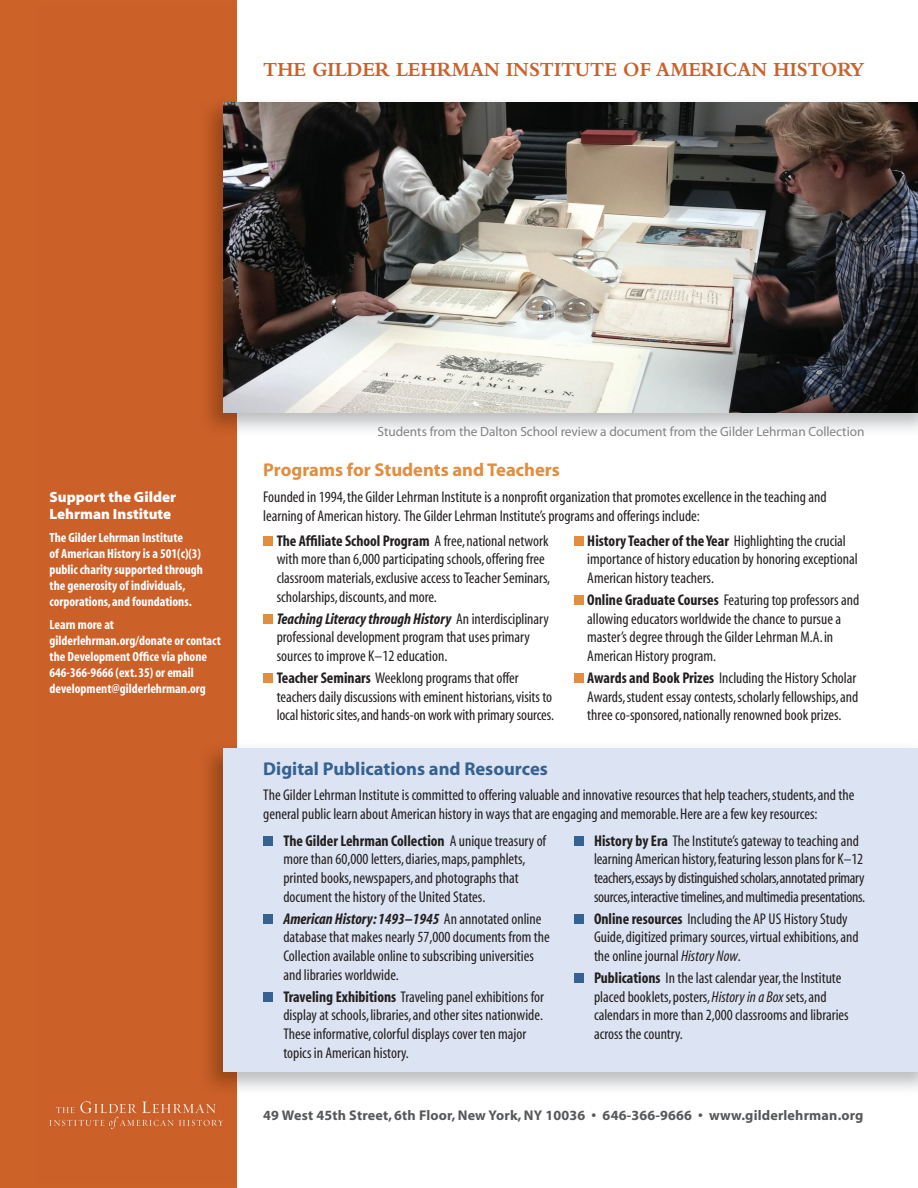
<style>
.page{position:relative;width:918px;height:1188px;background:#fff}
.page>*{position:absolute;margin:0;border:0;box-sizing:border-box;transform-origin:0 0}
.t1{font:700 20.85px "Bembo";color:#cb6028;scale:.93 1}
.t2{font:18.6px "Myriad MM 705 600";color:#366291}
.t3{font:18.6px "Myriad MM 705 600";color:#e18e40}
.t4{font:15.6px/18.8px "Myriad MM 400 300";color:#231f20}
.t5{font:15.6px/18.8px "Myriad MM 400 300";letter-spacing:-.02em;color:#231f20}
.t6{font:15.6px "Myriad MM 700 300";color:#231f20}
.t7{font:15.6px "Myriad MM It 700 300";color:#231f20}
.t8{font:14.85px/17.9px "Myriad MM 830 600";color:#fff}
.t9{font:14.1px "Myriad MM 700 600";letter-spacing:.015em;color:#57585a}
.t10{font:13.35px/16px "Myriad MM 705 300";color:#fff}
.t11{font:13.35px "Myriad MM 400 600";letter-spacing:-.005em;color:#808285}
.s1{font-family:"Myriad MM 400 300"}
.s2{font-family:"Myriad MM 700 300"}
.s3{font-family:"Myriad MM It 400 300"}
</style>
<div class="page">
<div style="left:0;top:0;width:237px;height:1188px;background:#cd6228"></div>
<img style="left:206px;top:749px;width:712px;height:340px">
<div style="left:223px;top:748px;width:695px;height:323px;background:#dce3f2"></div>
<div style="left:263px;top:836px;width:10px;height:10px;background:#366291"></div>
<div style="left:263px;top:914px;width:10px;height:10px;background:#366291"></div>
<div style="left:263px;top:992px;width:10px;height:10px;background:#366291"></div>
<div style="left:574px;top:836px;width:10px;height:10px;background:#366291"></div>
<div style="left:574px;top:914px;width:10px;height:10px;background:#366291"></div>
<div style="left:574px;top:973px;width:10px;height:10px;background:#366291"></div>
<div style="left:263px;top:536px;width:10px;height:10px;background:#e18e40"></div>
<div style="left:263px;top:614px;width:10px;height:10px;background:#e18e40"></div>
<div style="left:263px;top:673px;width:10px;height:10px;background:#e18e40"></div>
<div style="left:574px;top:536px;width:10px;height:10px;background:#e18e40"></div>
<div style="left:574px;top:595px;width:10px;height:10px;background:#e18e40"></div>
<div style="left:574px;top:673px;width:10px;height:10px;background:#e18e40"></div>
<img style="left:206px;top:104px;width:712px;height:326px">
<img style="left:223px;top:102px;width:695px;height:310px">
<img style="left:50px;top:1102px;width:173px;height:26px">
<h1 class="t1" style="left:263px;top:57px;width:648px">THE GILDER LEHRMAN INSTITUTE OF AMERICAN HISTORY</h1>
<p class="t8" style="left:50px;top:488px;width:128px">Support the Gilder<br>Lehrman Institute</p>
<p class="t10" style="left:50px;top:530px;width:155px">The Gilder Lehrman Institute<br>of American History is a 501(c)(3) public charity supported through the generosity of individuals, corporations, and foundations.</p>
<p class="t10" style="left:50px;top:617px;width:173px">Learn more at gilderlehrman.org/donate or contact the Development Office via phone<br>646-366-9666 (ext. 35) or email development@gilderlehrman.org</p>
<p class="t11" style="left:378px;top:425px;width:488px">Students from the Dalton School review a document from the Gilder Lehrman Collection</p>
<p class="t3" style="left:263px;top:461px;width:298px">Programs for Students and Teachers</p>
<p class="t4" style="left:263px;top:488px;width:565px">Founded in 1994, the Gilder Lehrman Institute is a nonprofit organization that promotes excellence in the teaching and learning of American history. The Gilder Lehrman Institute’s programs and offerings include:</p>
<p class="t6" style="left:277px;top:533px;width:273px">The Affiliate School Program <span class="s1">A free, national network</span></p>
<p class="t4" style="left:277px;top:550px;width:275px">with more than 6,000 participating schools, offering free classroom materials, exclusive access to Teacher Seminars, scholarships, discounts, and more.</p>
<p class="t7" style="left:277px;top:611px;width:274px">Teaching Literacy through History <span class="s1">An interdisciplinary</span></p>
<p class="t4" style="left:277px;top:628px;width:255px">professional development program that uses primary sources to improve K–12 education.</p>
<p class="t4" style="left:277px;top:669px;width:279px"><span class="s2">Teacher Seminars</span> Weeklong programs that offer teachers daily discussions with eminent historians, visits to local historic sites, and hands-on work with primary sources.</p>
<p class="t6" style="left:587px;top:533px;width:260px">History Teacher of the Year <span class="s1">Highlighting the crucial</span></p>
<p class="t4" style="left:587px;top:550px;width:272px">importance of history education by honoring exceptional<br>American history teachers.</p>
<p class="t4" style="left:587px;top:591px;width:273px"><span class="s2">Online Graduate Courses</span> Featuring top professors and allowing educators worldwide the chance to pursue a master’s degree through the Gilder Lehrman M.A. in American History program.</p>
<p class="t4" style="left:587px;top:669px;width:273px"><span class="s2">Awards and Book Prizes</span> Including the History Scholar<br>Awards, student essay contests, scholarly fellowships, and three co-sponsored, nationally renowned book prizes.</p>
<p class="t2" style="left:263px;top:759px;width:286px">Digital Publications and Resources</p>
<p class="t4" style="left:263px;top:786px;width:593px">The Gilder Lehrman Institute is committed to offering valuable and innovative resources that help teachers, students, and the general public learn about American history in ways that are engaging and memorable. Here are a few key resources:</p>
<p class="t6" style="left:283px;top:833px;width:264px">The Gilder Lehrman Collection <span class="s1">A unique treasury of</span></p>
<p class="t4" style="left:283px;top:850px;width:244px">more than 60,000 letters, diaries, maps, pamphlets, printed books, newspapers, and photographs that document the history of the United States.</p>
<p class="t7" style="left:283px;top:911px;width:260px">American History: 1493–1945 <span class="s1">An annotated online</span></p>
<p class="t4" style="left:283px;top:928px;width:268px">database that makes nearly 57,000 documents from the<br>Collection available online to subscribing universities and libraries worldwide.</p>
<p class="t4" style="left:283px;top:988px;width:262px"><span class="s2">Traveling Exhibitions</span> Traveling panel exhibitions for display at schools, libraries, and other sites nationwide.<br>These informative, colorful displays cover ten major topics in American history.</p>
<p class="t5" style="left:594px;top:832px;width:273px"><span class="s2">History by Era</span> The Institute’s gateway to teaching and learning American history, featuring lesson plans for K–12 teachers,essays by distinguished scholars,annotated primary sources,interactive timelines,and multimedia presentations.</p>
<p class="t4" style="left:594px;top:910px;width:266px"><span class="s2">Online resources</span> Including the AP US History Study<br>Guide, digitized primary sources, virtual exhibitions, and the online journal <span class="s3">History Now</span>.</p>
<p class="t4" style="left:594px;top:969px;width:256px"><span class="s2">Publications</span> In the last calendar year, the Institute placed booklets, posters, <span class="s3">History in a Box</span> sets, and calendars in more than 2,000 classrooms and libraries across the country.</p>
<p class="t9" style="left:263px;top:1108px;width:602px">49 West 45th Street, 6th Floor, New York, NY 10036 • 646-366-9666 • www.gilderlehrman.org</p>
</div>
